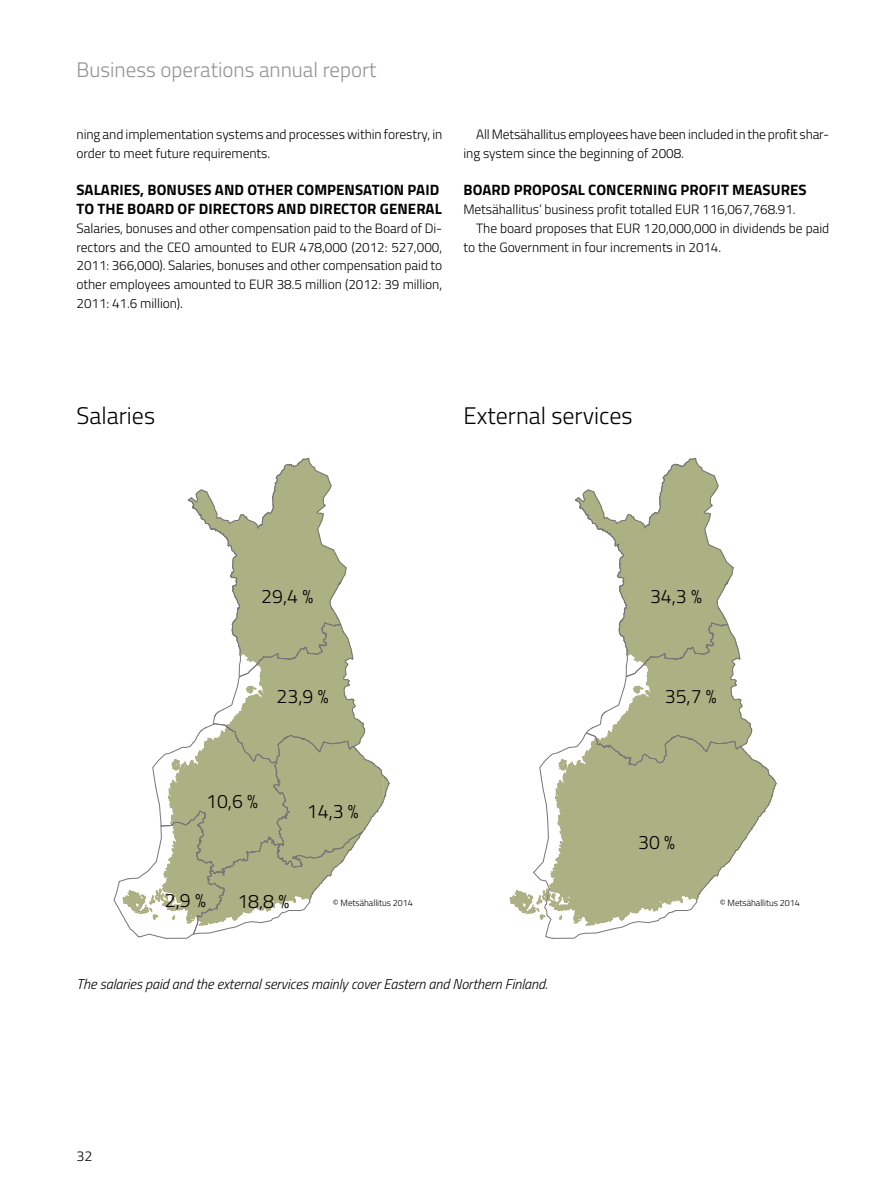
<style>
.page{position:relative;width:893px;height:1191px;background:#fff}
.page>*{position:absolute;margin:0;border:0;box-sizing:border-box;transform-origin:0 0}
.t1{font:300 24px "Titillium Web";color:#000}
.t2{font:300 21px "Titillium Web";color:#939393}
.t3{font:300 19.5px "Titillium Web";color:#000}
.t4{font:700 15px/18.8px "Titillium Web";letter-spacing:.005em;color:#000}
.t5{font:italic 300 14.25px "Titillium Web";letter-spacing:-.005em;color:#000}
.t6{font:300 14.25px "Titillium Web";color:#000}
.t7{font:300 13.5px/18.8px "Titillium Web";letter-spacing:-.005em;color:#000}
.t8{font:300 9px "Titillium Web";letter-spacing:-.005em;color:#000}
</style>
<div class="page">
<svg style="left:113px;top:458px;width:277px;height:481px"></svg>
<svg style="left:510px;top:458px;width:267px;height:481px"></svg>
<h2 class="t2" style="left:77px;top:54px;width:302px">Business operations annual report</h2>
<p class="t7" style="left:77px;top:124px;width:367px">ning and implementation systems and processes within forestry, in order to meet future requirements.</p>
<p class="t4" style="left:77px;top:180px;width:367px">SALARIES, BONUSES AND OTHER COMPENSATION PAID<br>TO THE BOARD OF DIRECTORS AND DIRECTOR GENERAL</p>
<p class="t7" style="left:77px;top:218px;width:367px;text-align:justify">Salaries, bonuses and other compensation paid to the Board of Di&shy;rectors and the CEO amounted to EUR 478,000 (2012: 527,000, 2011: 366,000). Salaries, bonuses and other compensation paid to other employees amounted to EUR 38.5 million (2012: 39 million, 2011: 41.6 million).</p>
<p class="t7" style="left:463px;top:124px;width:367px;text-indent:13px">All Metsähallitus employees have been included in the profit shar&shy;ing system since the beginning of 2008.</p>
<p class="t4" style="left:463px;top:180px;width:345px">BOARD PROPOSAL CONCERNING PROFIT MEASURES</p>
<p class="t7" style="left:463px;top:199px;width:334px">Metsähallitus’ business profit totalled EUR 116,067,768.91.</p>
<p class="t7" style="left:476px;top:218px;width:354px">The board proposes that EUR 120,000,000 in dividends be paid</p>
<p class="t7" style="left:463px;top:237px;width:259px">to the Government in four increments in 2014.</p>
<h1 class="t1" style="left:77px;top:398px;width:80px">Salaries</h1>
<h1 class="t1" style="left:463px;top:398px;width:171px">External services</h1>
<h3 class="t3" style="left:261px;top:582px;width:53px">29,4 %</h3>
<h3 class="t3" style="left:277px;top:682px;width:53px">23,9 %</h3>
<h3 class="t3" style="left:206px;top:787px;width:53px">10,6 %</h3>
<h3 class="t3" style="left:307px;top:797px;width:53px">14,3 %</h3>
<h3 class="t3" style="left:650px;top:582px;width:53px">34,3 %</h3>
<h3 class="t3" style="left:665px;top:682px;width:53px">35,7 %</h3>
<h3 class="t3" style="left:165px;top:886px;width:43px">2,9 %</h3>
<h3 class="t3" style="left:237px;top:886px;width:53px">18,8 %</h3>
<h3 class="t3" style="left:638px;top:828px;width:38px">30 %</h3>
<p class="t8" style="left:333px;top:896px;width:82px">© Metsähallitus 2014</p>
<p class="t8" style="left:720px;top:896px;width:82px">© Metsähallitus 2014</p>
<p class="t5" style="left:77px;top:974px;width:473px">The salaries paid and the external services mainly cover Eastern and Northern Finland.</p>
<p class="t6" style="left:77px;top:1145px;width:17px">32</p>
</div>
